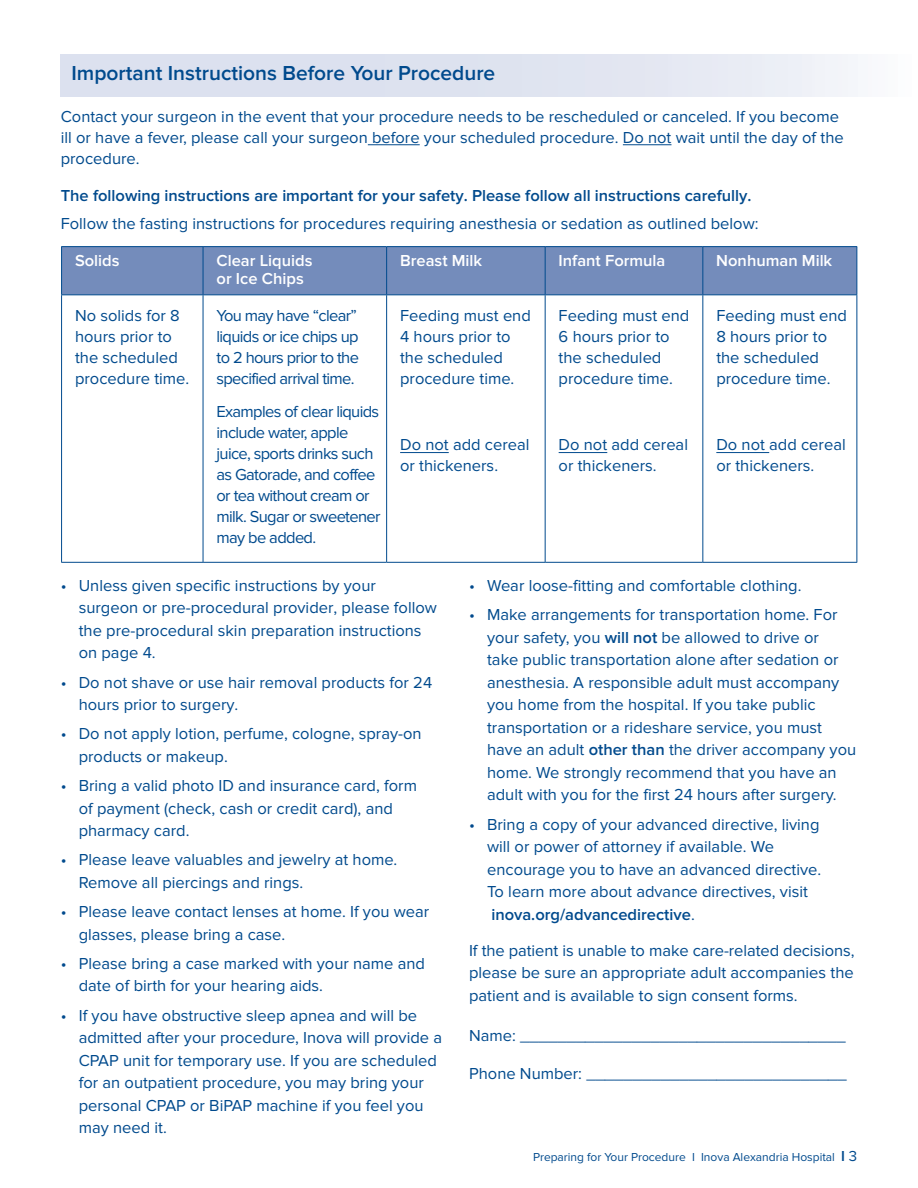
<style>
.page{position:relative;width:918px;height:1188px;background:#fff}
.page>*{position:absolute;margin:0;border:0;box-sizing:border-box;transform-origin:0 0}
.t1{font:600 21px "Proxima Nova";color:#004a8d}
.t2{font:16.5px/22.5px "Proxima Nova";color:#004a8d}
.t3{font:16.5px/21px "Proxima Nova";letter-spacing:-.04em;color:#004a8d}
.t4{font:600 16.5px "Proxima Nova";color:#004a8d}
.t5{font:600 16.5px/18px "Proxima Nova";color:#fff}
.t6{font:12px "Proxima Nova";color:#004a8d}
.s1{font-weight:600}
.s2{font-weight:600;font-size:15px}
.s3{font-size:15px}
</style>
<div class="page">
<div style="left:61px;top:54px;width:850px;height:42px;background:linear-gradient(to right,#d5dbec,#f0f2f7)"></div>
<hr style="left:368px;top:144px;width:52px;height:1px;background:#004a8d">
<hr style="left:623px;top:144px;width:49px;height:1px;background:#004a8d">
<div style="left:62px;top:247px;width:794px;height:47px;background:#748cbb"></div>
<hr style="left:61px;top:246px;width:142px;height:1px;background:#004a8d">
<hr style="left:61px;top:247px;width:1px;height:47px;background:#004a8d">
<hr style="left:203px;top:246px;width:184px;height:1px;background:#004a8d">
<hr style="left:203px;top:247px;width:1px;height:47px;background:#004a8d">
<hr style="left:387px;top:246px;width:158px;height:1px;background:#004a8d">
<hr style="left:386px;top:247px;width:1px;height:47px;background:#004a8d">
<hr style="left:545px;top:246px;width:158px;height:1px;background:#004a8d">
<hr style="left:545px;top:247px;width:1px;height:47px;background:#004a8d">
<hr style="left:703px;top:246px;width:154px;height:1px;background:#004a8d">
<hr style="left:702px;top:247px;width:1px;height:47px;background:#004a8d">
<hr style="left:856px;top:247px;width:1px;height:47px;background:#004a8d">
<hr style="left:61px;top:294px;width:142px;height:1px;background:#004a8d">
<hr style="left:61px;top:295px;width:1px;height:267px;background:#004a8d">
<hr style="left:203px;top:294px;width:184px;height:1px;background:#004a8d">
<hr style="left:203px;top:295px;width:1px;height:267px;background:#004a8d">
<hr style="left:387px;top:294px;width:158px;height:1px;background:#004a8d">
<hr style="left:386px;top:295px;width:1px;height:267px;background:#004a8d">
<hr style="left:545px;top:294px;width:158px;height:1px;background:#004a8d">
<hr style="left:545px;top:295px;width:1px;height:267px;background:#004a8d">
<hr style="left:703px;top:294px;width:154px;height:1px;background:#004a8d">
<hr style="left:702px;top:295px;width:1px;height:267px;background:#004a8d">
<hr style="left:856px;top:295px;width:1px;height:267px;background:#004a8d">
<hr style="left:61px;top:562px;width:142px;height:1px;background:#004a8d">
<hr style="left:203px;top:562px;width:184px;height:1px;background:#004a8d">
<hr style="left:387px;top:562px;width:158px;height:1px;background:#004a8d">
<hr style="left:545px;top:562px;width:158px;height:1px;background:#004a8d">
<hr style="left:703px;top:562px;width:154px;height:1px;background:#004a8d">
<hr style="left:400px;top:452px;width:49px;height:1px;background:#004a8d">
<hr style="left:559px;top:452px;width:48px;height:1px;background:#004a8d">
<hr style="left:716px;top:452px;width:53px;height:1px;background:#004a8d">
<p class="t1" style="left:72px;top:61px;width:425px">Important Instructions Before Your Procedure</p>
<p class="t2" style="left:61px;top:106px;width:785px;line-height:21px">Contact your surgeon in the event that your procedure needs to be rescheduled or canceled. If you become ill or have a fever, please call your surgeon before your scheduled procedure. Do not wait until the day of the procedure.</p>
<p class="t4" style="left:61px;top:186px;width:692px">The following instructions are important for your safety. Please follow all instructions carefully.</p>
<p class="t2" style="left:61px;top:212px;width:699px">Follow the fasting instructions for procedures requiring anesthesia or sedation as outlined below:</p>
<p class="t5" style="left:75px;top:252px;width:46px">Solids</p>
<p class="t5" style="left:217px;top:252px;width:97px">Clear Liquids or Ice Chips</p>
<p class="t5" style="left:400px;top:252px;width:84px">Breast Milk</p>
<p class="t5" style="left:559px;top:252px;width:108px">Infant Formula</p>
<p class="t5" style="left:716px;top:252px;width:118px">Nonhuman Milk</p>
<p class="t2" style="left:75px;top:306px;width:116px;line-height:21px">No solids for 8 hours prior to the scheduled procedure time.</p>
<p class="t3" style="left:217px;top:306px;width:144px">You may have “clear” liquids or ice chips up to 2 hours prior to the specified arrival time.</p>
<p class="t3" style="left:217px;top:402px;width:166px">Examples of clear liquids include water, apple juice, sports drinks such as Gatorade, and coffee or tea without cream or milk. Sugar or sweetener may be added.</p>
<p class="t2" style="left:400px;top:306px;width:132px;line-height:21px">Feeding must end<br>4 hours prior to the scheduled procedure time.</p>
<p class="t2" style="left:559px;top:306px;width:132px;line-height:21px">Feeding must end<br>6 hours prior to the scheduled procedure time.</p>
<p class="t2" style="left:716px;top:306px;width:132px;line-height:21px">Feeding must end<br>8 hours prior to the scheduled procedure time.</p>
<p class="t2" style="left:400px;top:435px;width:131px;line-height:21px">Do not add cereal or thickeners.</p>
<p class="t2" style="left:559px;top:435px;width:131px;line-height:21px">Do not add cereal or thickeners.</p>
<p class="t2" style="left:716px;top:435px;width:131px;line-height:21px">Do not add cereal or thickeners.</p>
<p class="t2" style="left:79px;top:574px;width:360px;text-indent:-18px">• Unless given specific instructions by your surgeon or pre-procedural provider, please follow the pre-procedural skin preparation instructions on page 4.</p>
<p class="t2" style="left:79px;top:671px;width:355px;text-indent:-18px">• Do not shave or use hair removal products for 24 hours prior to surgery.</p>
<p class="t2" style="left:79px;top:723px;width:344px;text-indent:-18px">• Do not apply lotion, perfume, cologne, spray-on products or makeup.</p>
<p class="t2" style="left:79px;top:775px;width:340px;text-indent:-18px">• Bring a valid photo ID and insurance card, form of payment (check, cash or credit card), and pharmacy card.</p>
<p class="t2" style="left:79px;top:849px;width:320px;text-indent:-18px">• Please leave valuables and jewelry at home.<br>Remove all piercings and rings.</p>
<p class="t2" style="left:79px;top:901px;width:352px;text-indent:-18px">• Please leave contact lenses at home. If you wear glasses, please bring a case.</p>
<p class="t2" style="left:79px;top:952px;width:348px;text-indent:-18px">• Please bring a case marked with your name and date of birth for your hearing aids.</p>
<p class="t2" style="left:79px;top:1004px;width:365px;text-indent:-18px">• If you have obstructive sleep apnea and will be admitted after your procedure, Inova will provide a CPAP unit for temporary use. If you are scheduled for an outpatient procedure, you may bring your personal CPAP or BiPAP machine if you feel you may need it.</p>
<p class="t2" style="left:469px;top:574px;width:334px">• Wear loose-fitting and comfortable clothing.</p>
<p class="t2" style="left:487px;top:604px;width:371px;text-indent:-18px">• Make arrangements for transportation home. For your safety, you <span class="s1">will not</span> be allowed to drive or<br>take public transportation alone after sedation or anesthesia. A responsible adult must accompany you home from the hospital. If you take public transportation or a rideshare service, you must have an adult <span class="s1">other than</span> the driver accompany you home. We strongly recommend that you have an adult with you for the first 24 hours after surgery.</p>
<p class="t2" style="left:487px;top:813px;width:336px;text-indent:-18px">• Bring a copy of your advanced directive, living will or power of attorney if available. We encourage you to have an advanced directive.<br>To learn more about advance directives, visit <span class="s1">inova.org/advancedirective</span>.</p>
<p class="t2" style="left:469px;top:939px;width:387px;text-align:justify">If the patient is unable to make care-related decisions, please be sure an appropriate adult accompanies the patient and is available to sign consent forms.</p>
<p class="t2" style="left:469px;top:1025px;width:378px">Name: ___________________________________</p>
<p class="t2" style="left:469px;top:1062px;width:379px">Phone Number: ____________________________</p>
<p class="t6" style="left:533px;top:1150px;width:326px">Preparing for Your Procedure I Inova Alexandria Hospital <span class="s2">I</span> <span class="s3">3</span></p>
</div>
